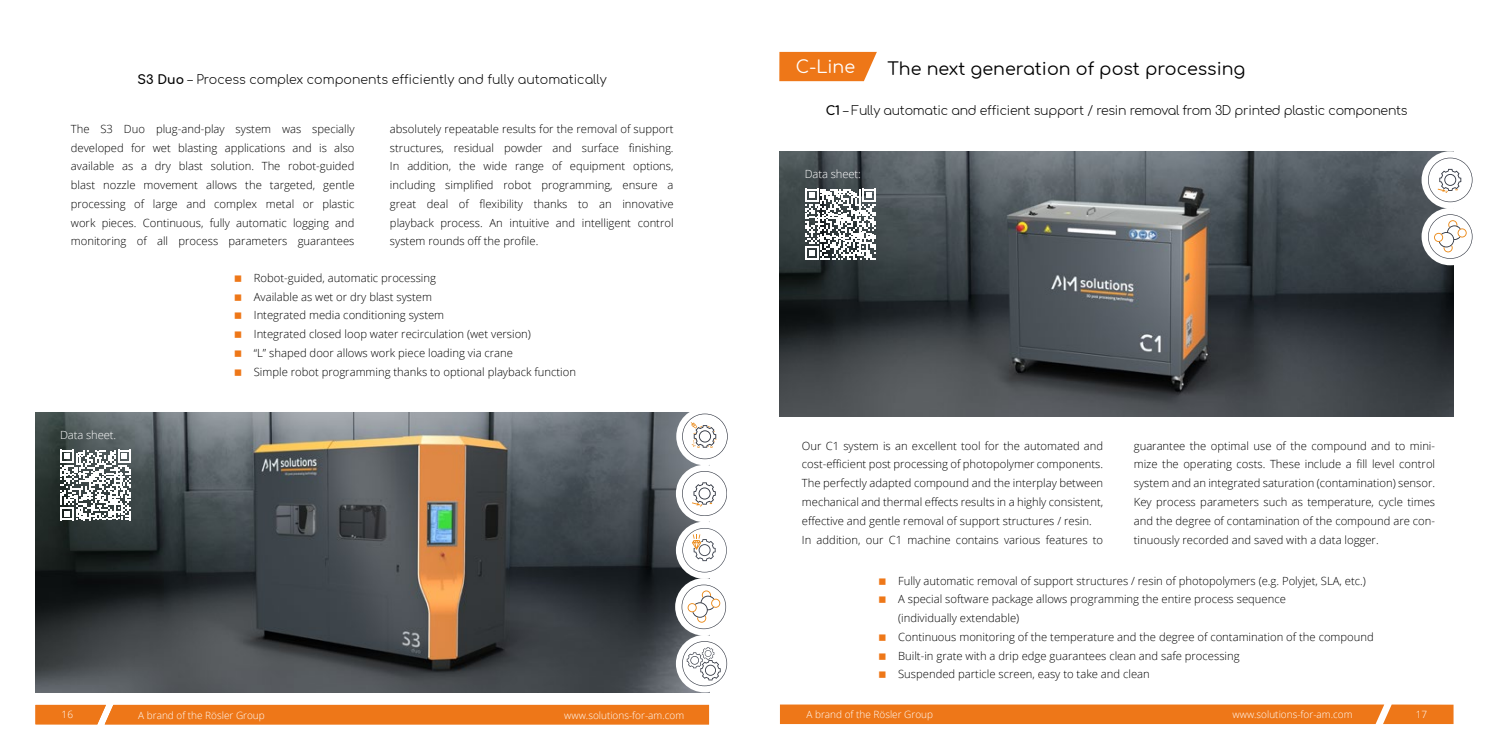
<style>
.page{position:relative;width:1489px;height:745px;background:#fff}
.page>*{position:absolute;margin:0;border:0;box-sizing:border-box;transform-origin:0 0}
.t1{font:17.5px "Comfortaa";color:#000}
.t2{font:17.5px "Comfortaa";color:#fff}
.t3{font:300 12.5px "Comfortaa";letter-spacing:-.02em;color:#000}
.t4{font:300 12.5px "Comfortaa";color:#000}
.t5{font:300 12.5px "Open Sans";color:#fff}
.t6{font:300 11.25px/18.8px "Open Sans";color:#000;text-align:justify}
.t7{font:300 11.25px "Open Sans";letter-spacing:-.01em;color:#fff}
.t8{font:300 10px "Open Sans";color:#fff}
.s1{font-weight:700}
.s2{font-size:10px}
</style>
<div class="page">
<div style="left:35px;top:704px;width:674px;height:20px;background:#ee7718"></div>
<div style="left:780px;top:704px;width:674px;height:19px;background:#ee7718"></div>
<img style="left:35px;top:412px;width:664px;height:280px">
<div style="left:676px;top:407px;width:57px;height:58px;background:#fff;border-radius:50%"></div>
<svg style="left:682px;top:413px;width:45px;height:46px"></svg>
<div style="left:676px;top:521px;width:57px;height:57px;background:#fff;border-radius:50%"></div>
<svg style="left:682px;top:527px;width:44px;height:45px"></svg>
<div style="left:675px;top:577px;width:57px;height:58px;background:#fff;border-radius:50%"></div>
<svg style="left:681px;top:584px;width:45px;height:44px"></svg>
<div style="left:676px;top:634px;width:57px;height:58px;background:#fff;border-radius:50%"></div>
<svg style="left:682px;top:640px;width:45px;height:45px"></svg>
<div style="left:676px;top:464px;width:57px;height:58px;background:#fff;border-radius:50%"></div>
<svg style="left:682px;top:471px;width:44px;height:44px"></svg>
<svg style="left:60px;top:449px;width:71px;height:71px"></svg>
<svg style="left:779px;top:52px;width:97px;height:29px;background:#ef7f26"></svg>
<img style="left:780px;top:151px;width:673px;height:265px">
<svg style="left:805px;top:189px;width:70px;height:70px"></svg>
<div style="left:1421px;top:208px;width:57px;height:57px;background:#fff;border-radius:50%"></div>
<svg style="left:1427px;top:214px;width:45px;height:45px"></svg>
<div style="left:1421px;top:151px;width:57px;height:57px;background:#fff;border-radius:50%"></div>
<svg style="left:1427px;top:157px;width:45px;height:45px"></svg>
<p class="t4" style="left:138px;top:68px;width:471px"><span class="s1">S3 Duo</span> – Process complex components efficiently and fully automatically</p>
<p class="t6" style="left:71px;top:119px;width:285px">The S3 Duo plug-and-play system was specially developed for wet blasting applications and is also available as a dry blast solution. The robot-guided blast nozzle movement allows the targeted, gentle processing of large and complex metal or plastic work pieces. Continuous, fully automatic logging and monitoring of all process parameters guarantees</p>
<p class="t6" style="left:254px;top:268px;width:324px;text-align:left">Robot-guided, automatic processing<br>Available as wet or dry blast system<br>Integrated media conditioning system<br>Integrated closed loop water recirculation (wet version)<br>“L” shaped door allows work piece loading via crane<br>Simple robot programming thanks to optional playback function</p>
<p class="t6" style="left:390px;top:119px;width:285px">absolutely repeatable results for the removal of support structures, residual powder and surface finishing.<br>In addition, the wide range of equipment options, including simplified robot programming, ensure a great deal of flexibility thanks to an innovative playback process. An intuitive and intelligent control system rounds off the profile.</p>
<p class="t7" style="left:60px;top:427px;width:58px">Data sheet.</p>
<h1 class="t2" style="left:796px;top:51px;width:61px">C-Line</h1>
<h1 class="t1" style="left:887px;top:53px;width:359px">The next generation of post processing</h1>
<p class="t3" style="left:825px;top:99px;width:583px"><span class="s1">C1</span> – Fully automatic and efficient support / resin removal from 3D printed plastic components</p>
<p class="t7" style="left:804px;top:166px;width:58px">Data sheet:</p>
<p class="t6" style="left:801px;top:435px;width:303px;text-align:left">Our C1 system is an excellent tool for the automated and cost-efficient post processing of photopolymer components.<br>The perfectly adapted compound and the interplay between mechanical and thermal effects results in a highly consistent, effective and gentle removal of support structures / resin.<br>In addition, our C1 machine contains various features to</p>
<p class="t6" style="left:1133px;top:435px;width:303px">guarantee the optimal use of the compound and to mini&shy;mize the operating costs. These include a fill level control system and an integrated saturation (contamination) sensor.<br>Key process parameters such as temperature, cycle times and the degree of contamination of the compound are con&shy;tinuously recorded and saved with a data logger.</p>
<p class="t6" style="left:898px;top:570px;width:477px;text-align:left">Fully automatic removal of support structures / resin of photopolymers (e.g. Polyjet, SLA, etc.)<br>A special software package allows programming the entire process sequence<br>(individually extendable)<br>Continuous monitoring of the temperature and the degree of contamination of the compound Built-in grate with a drip edge guarantees clean and safe processing<br>Suspended particle screen, easy to take and clean</p>
<p class="t5" style="left:61px;top:705px;width:16px">16<span class="s2">16</span></p>
<p class="t8" style="left:138px;top:708px;width:128px">A brand of the Rösler Group</p>
<p class="t8" style="left:564px;top:708px;width:121px">www.solutions-for-am.com</p>
<p class="t8" style="left:806px;top:707px;width:128px">A brand of the Rösler Group</p>
<p class="t8" style="left:1232px;top:707px;width:121px">www.solutions-for-am.com</p>
<p class="t8" style="left:1415px;top:707px;width:13px">17</p>
</div>
